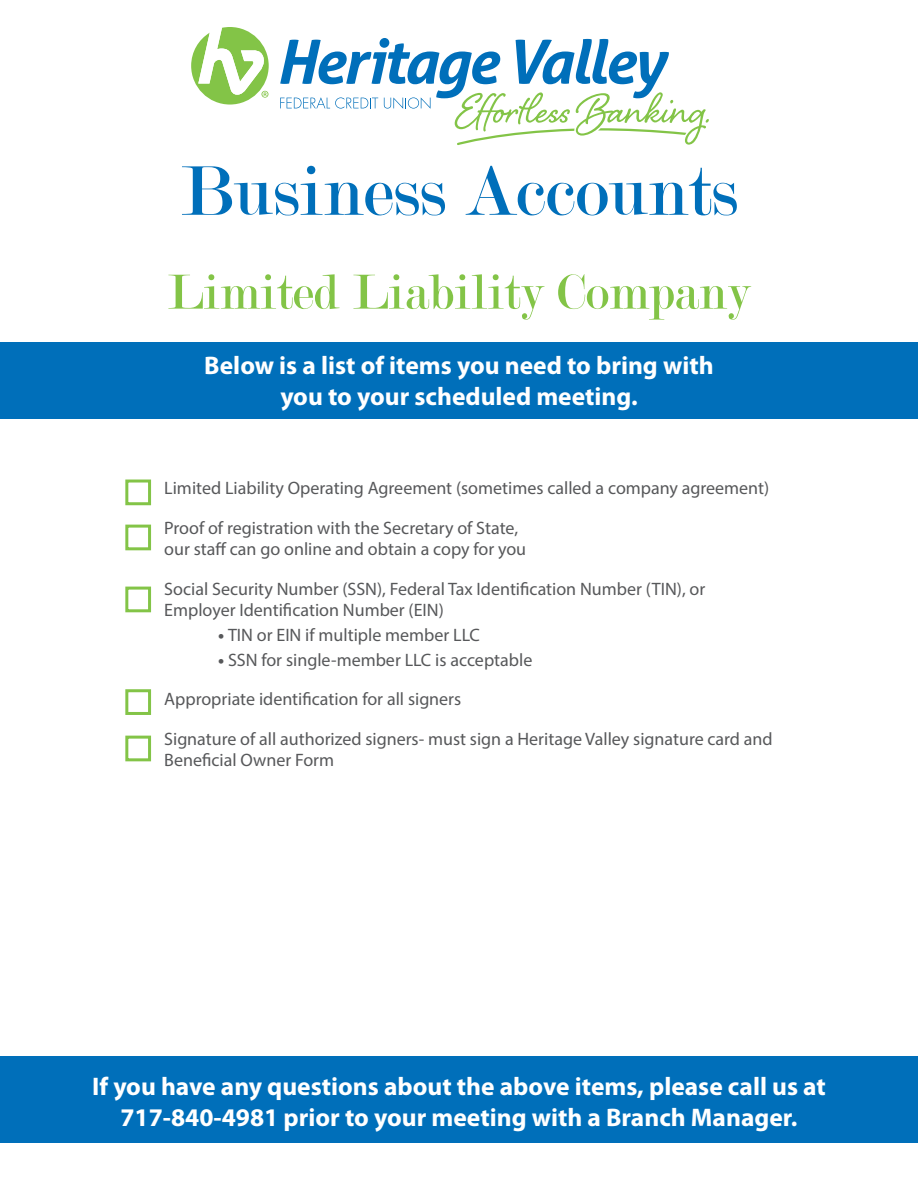
<style>
.page{position:relative;width:918px;height:1188px;background:#fff}
.page>*{position:absolute;margin:0;border:0;box-sizing:border-box;transform-origin:0 0}
.t1{font:75px "Modern";color:#006fba}
.t2{font:52.5px "Modern";color:#83c447}
.t3{font:700 25.5px/30.6px "Myriad Pro";color:#fff;text-align:center}
.t4{font:18px/21.6px "Myriad Pro";color:#57585a}
.s1{font-weight:700}
</style>
<div class="page">
<div style="left:0;top:343px;width:918px;height:76px;background:#006fba"></div>
<div style="left:0;top:1056px;width:918px;height:87px;background:#006fba"></div>
<svg style="left:280px;top:39px;width:429px;height:106px"></svg>
<div style="left:379px;top:38px;width:10px;height:10px;background:#006fba;border-radius:50%"></div>
<svg style="left:191px;top:27px;width:78px;height:78px"></svg>
<div style="left:125px;top:480px;width:26px;height:25px;border:3px solid #83c447"></div>
<div style="left:125px;top:525px;width:26px;height:25px;border:3px solid #83c447"></div>
<div style="left:125px;top:587px;width:26px;height:25px;border:3px solid #83c447"></div>
<div style="left:125px;top:689px;width:26px;height:26px;border:3px solid #83c447"></div>
<div style="left:125px;top:736px;width:26px;height:25px;border:3px solid #83c447"></div>
<p class="t1" style="left:180px;top:154px;width:559px">Business Accounts</p>
<p class="t2" style="left:167px;top:266px;width:585px">Limited Liability Company</p>
<p class="t3" style="left:204px;top:349px;width:511px">Below is a list of items you need to bring with you to your scheduled meeting.</p>
<p class="t4" style="left:164px;top:477px;width:607px">Limited Liability Operating Agreement (sometimes called a company agreement)</p>
<p class="t4" style="left:164px;top:517px;width:363px">Proof of registration with the Secretary of State, our staff can go online and obtain a copy for you</p>
<p class="t4" style="left:164px;top:578px;width:543px">Social Security Number (SSN), Federal Tax Identification Number (TIN), or<br>Employer Identification Number (EIN)</p>
<p class="t4" style="left:218px;top:624px;width:263px"><span class="s1">•</span> TIN or EIN if multiple member LLC</p>
<p class="t4" style="left:218px;top:649px;width:316px"><span class="s1">•</span> SSN for single-member LLC is acceptable</p>
<p class="t4" style="left:164px;top:688px;width:299px">Appropriate identification for all signers</p>
<p class="t4" style="left:164px;top:728px;width:610px">Signature of all authorized signers- must sign a Heritage Valley signature card and<br>Beneficial Owner Form</p>
<p class="t3" style="left:92px;top:1070px;width:735px">If you have any questions about the above items, please call us at<br>717-840-4981 prior to your meeting with a Branch Manager.</p>
</div>
